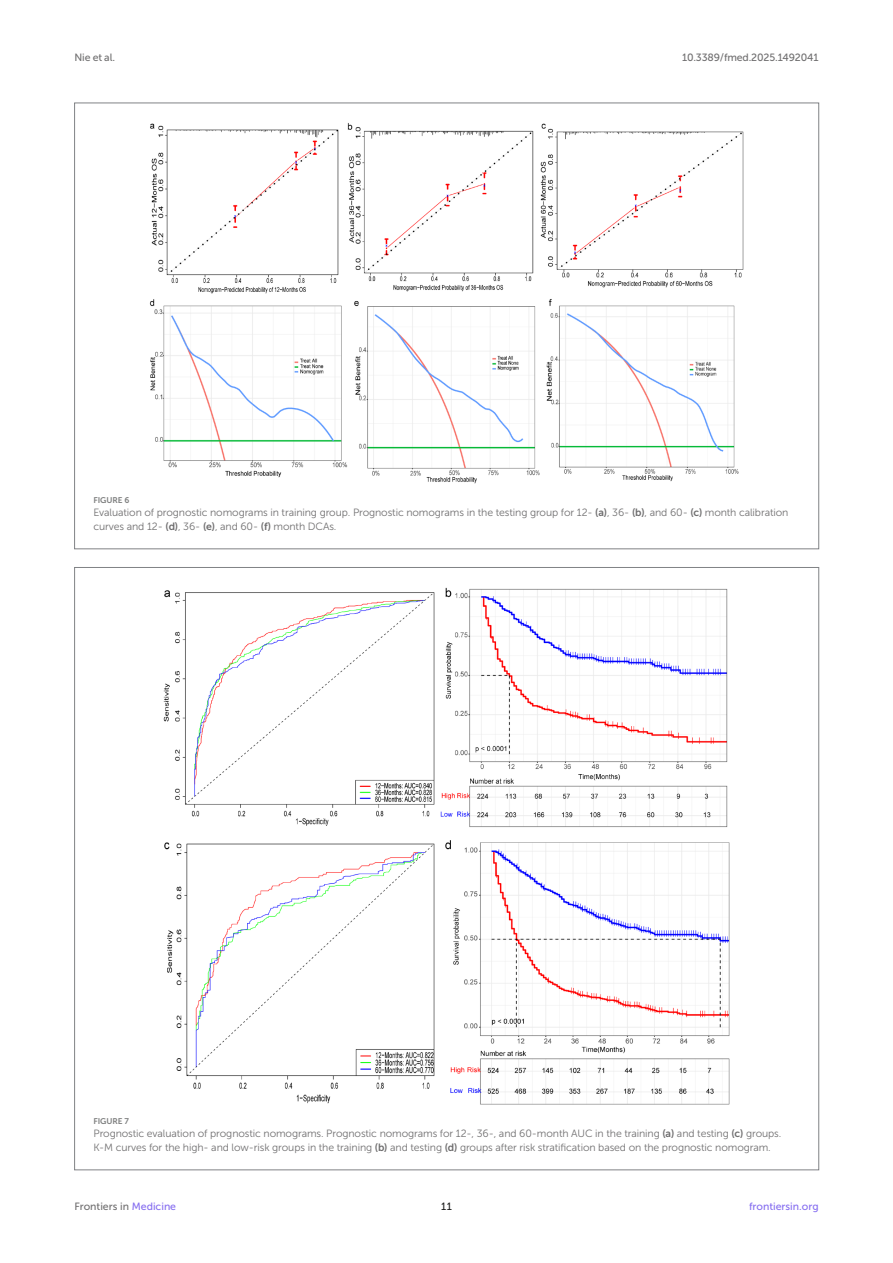
<style>
.page{position:relative;width:893px;height:1263px;background:#fff}
.page>*{position:absolute;margin:0;border:0;box-sizing:border-box;transform-origin:0 0}
.FIG_LEG{font:10.5px/13.5px "Museo Sans 300";letter-spacing:-.01em;color:#706f70}
.t1{font:10.5px "Museo Sans 500";letter-spacing:-.015em;color:#706f70}
.t2{font:10.5px "Museo Sans 500";color:#856df0}
.t3{font:10.5px "Museo Sans 500";color:#1b1c1b}
.FIG_HD{font:8.25px "Museo Sans 700";letter-spacing:-.01em;color:#7e7f7f}
.s1{font-family:"Museo Sans 700"}
.s2{color:#856df0}
</style>
<div class="page">
<img style="left:149px;top:123px;width:595px;height:361px">
<img style="left:163px;top:587px;width:567px;height:518px">
<p class="t1" style="left:74px;top:51px;width:42px">Nie et al.</p>
<p class="t1" style="left:682px;top:51px;width:138px">10.3389/fmed.2025.1492041</p>
<p class="FIG_HD" style="left:94px;top:495px;width:37px">FIGURE 6</p>
<p class="FIG_LEG" style="left:94px;top:506px;width:696px">Evaluation of prognostic nomograms in training group. Prognostic nomograms in the testing group for 12- <span class="s1">(a)</span>, 36- <span class="s1">(b)</span>, and 60- <span class="s1">(c)</span> month calibration curves and 12- <span class="s1">(d)</span>, 36- <span class="s1">(e)</span>, and 60- <span class="s1">(f)</span> month DCAs.</p>
<p class="FIG_HD" style="left:94px;top:1116px;width:37px">FIGURE 7</p>
<p class="FIG_LEG" style="left:94px;top:1127px;width:689px">Prognostic evaluation of prognostic nomograms. Prognostic nomograms for 12-, 36-, and 60-month AUC in the training <span class="s1">(a)</span> and testing <span class="s1">(c)</span> groups.<br>K-M curves for the high- and low-risk groups in the training <span class="s1">(b)</span> and testing <span class="s1">(d)</span> groups after risk stratification based on the prognostic nomogram.</p>
<p class="t1" style="left:74px;top:1200px;width:103px">Frontiers in <span class="s2">Medicine</span></p>
<p class="t3" style="left:441px;top:1200px;width:12px">11</p>
<p class="t2" style="left:749px;top:1200px;width:71px">frontiersin.org</p>
</div>
